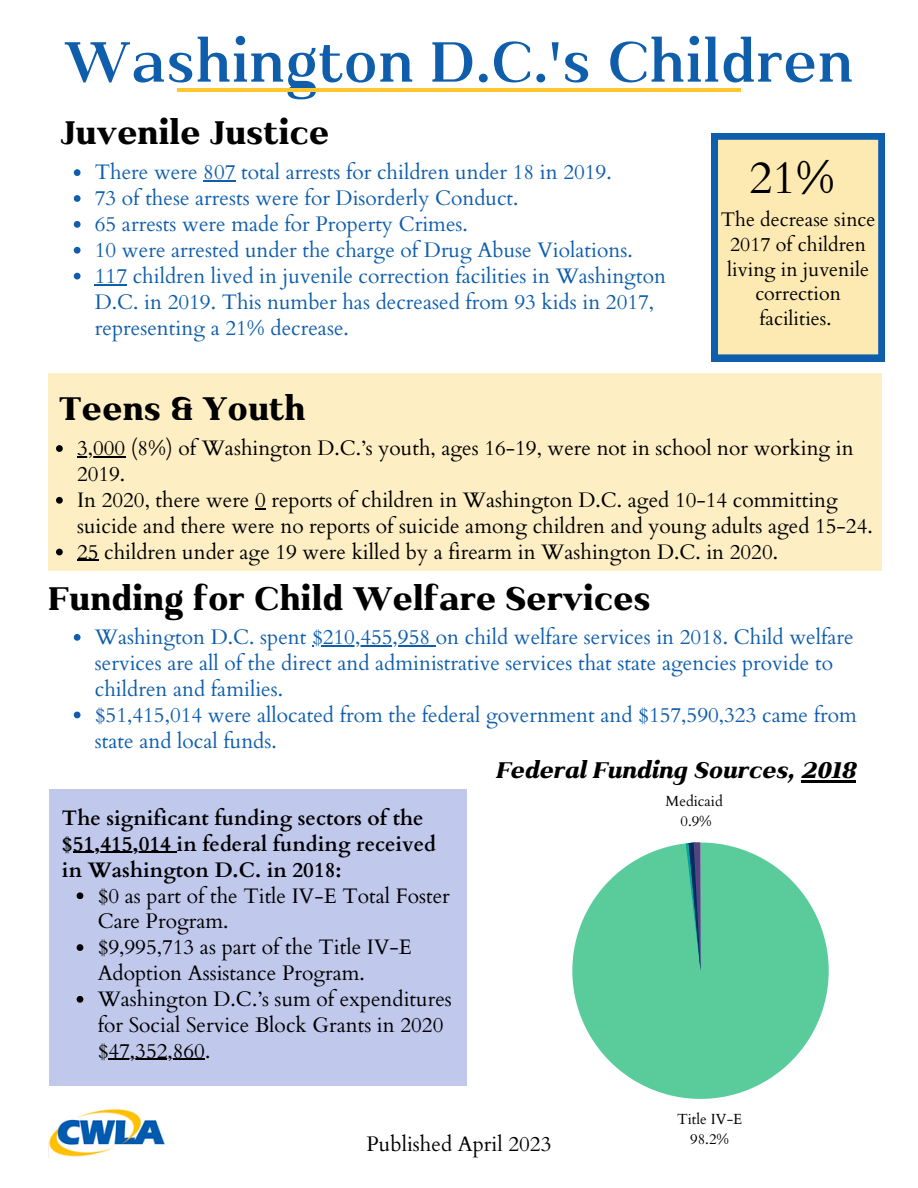
<style>
.page{position:relative;width:918px;height:1188px;background:#fff}
.page>*{position:absolute;margin:0;border:0;box-sizing:border-box;transform-origin:0 0}
.t1{font:600 67.5px "Kulachat Serif";color:#0f5eac}
.t2{font:45.75px "Cardo";color:#000}
.t3{font:800 39px "Kulachat Serif";color:#000}
.t4{font:italic 800 27px "Kulachat Serif";color:#000}
.t5{font:21px/25.8px "Cardo";color:#0f5eac}
.t6{font:21px/25.8px "Cardo";color:#000}
.t7{font:700 21px/25.8px "Cardo";color:#000}
.t8{font:19.8px/24.6px "Cardo";color:#000;text-align:center}
.t9{font:14.7px/20.5px "Cardo";color:#000;text-align:center}
</style>
<div class="page">
<svg style="left:74px;top:169px;width:7px;height:7px"></svg>
<hr style="left:203px;top:180px;width:33px;height:2px;background:#0f5eac">
<svg style="left:74px;top:195px;width:7px;height:7px"></svg>
<svg style="left:74px;top:221px;width:7px;height:7px"></svg>
<svg style="left:74px;top:247px;width:7px;height:7px"></svg>
<svg style="left:74px;top:273px;width:7px;height:6px"></svg>
<hr style="left:95px;top:284px;width:32px;height:1px;background:#0f5eac">
<svg style="left:711px;top:133px;width:174px;height:228px"></svg>
<img style="left:48px;top:1109px;width:117px;height:48px">
<hr style="left:177px;top:88px;width:564px;height:3px;background:#ffc62e">
<div style="left:48px;top:373px;width:834px;height:197px;background:#fdeec4"></div>
<svg style="left:56px;top:445px;width:7px;height:7px"></svg>
<hr style="left:77px;top:456px;width:48px;height:2px;background:#000">
<svg style="left:56px;top:497px;width:7px;height:7px"></svg>
<svg style="left:56px;top:549px;width:7px;height:6px"></svg>
<svg style="left:77px;top:560px;width:22px;height:1px"></svg>
<svg style="left:74px;top:634px;width:7px;height:7px"></svg>
<hr style="left:312px;top:645px;width:124px;height:1px;background:#0f5eac">
<svg style="left:74px;top:712px;width:7px;height:6px"></svg>
<svg style="left:572px;top:843px;width:257px;height:256px;fill:#5acc9c"></svg>
<svg style="left:686px;top:843px;width:15px;height:128px"></svg>
<div style="left:50px;top:789px;width:416px;height:297px;background:#c0c8ec"></div>
<svg style="left:77px;top:892px;width:6px;height:7px"></svg>
<svg style="left:77px;top:944px;width:6px;height:7px"></svg>
<svg style="left:77px;top:996px;width:6px;height:7px"></svg>
<hr style="left:108px;top:1059px;width:97px;height:1px;background:#000">
<hr style="left:73px;top:852px;width:104px;height:1px;background:#000">
<hr style="left:801px;top:780px;width:54px;height:2px;background:#000">
<h1 class="t1" style="left:64px;top:19px;width:791px">Washington D.C.'s Children</h1>
<h3 class="t3" style="left:61px;top:107px;width:270px">Juvenile Justice</h3>
<p class="t5" style="left:95px;top:160px;width:573px">There were 807 total arrests for children under 18 in 2019.<br>73 of these arrests were for Disorderly Conduct.<br>65 arrests were made for Property Crimes.<br>10 were arrested under the charge of Drug Abuse Violations.<br>117 children lived in juvenile correction facilities in Washington D.C. in 2019. This number has decreased from 93 kids in 2017, representing a 21% decrease.</p>
<h2 class="t2" style="left:749px;top:147px;width:87px">21%</h2>
<p class="t8" style="left:721px;top:208px;width:156px">The decrease since<br>2017 of children living in juvenile correction facilities.</p>
<h3 class="t3" style="left:59px;top:384px;width:248px">Teens &amp; Youth</h3>
<p class="t6" style="left:77px;top:436px;width:797px">3,000 (8%) of Washington D.C.’s youth, ages 16-19, were not in school nor working in 2019.<br>In 2020, there were 0 reports of children in Washington D.C. aged 10-14 committing suicide and there were no reports of suicide among children and young adults aged 15-24.<br>25 children under age 19 were killed by a firearm in Washington D.C. in 2020.</p>
<h3 class="t3" style="left:48px;top:573px;width:604px">Funding for Child Welfare Services</h3>
<p class="t5" style="left:95px;top:625px;width:763px">Washington D.C. spent $210,455,958 on child welfare services in 2018. Child welfare services are all of the direct and administrative services that state agencies provide to children and families.<br>$51,415,014 were allocated from the federal government and $157,590,323 came from state and local funds.</p>
<p class="t7" style="left:62px;top:805px;width:376px">The significant funding sectors of the $51,415,014 in federal funding received in Washington D.C. in 2018:</p>
<p class="t6" style="left:98px;top:883px;width:356px">$0 as part of the Title IV-E Total Foster<br>Care Program.<br>$9,995,713 as part of the Title IV-E<br>Adoption Assistance Program.<br>Washington D.C.’s sum of expenditures for Social Service Block Grants in 2020 $47,352,860.</p>
<p class="t4" style="left:495px;top:753px;width:362px">Federal Funding Sources, 2018</p>
<p class="t9" style="left:666px;top:791px;width:59px">Medicaid<br>0.9%</p>
<p class="t6" style="left:367px;top:1131px;width:186px">Published April 2023</p>
<p class="t9" style="left:677px;top:1109px;width:67px">Title IV-E<br>98.2%</p>
</div>
